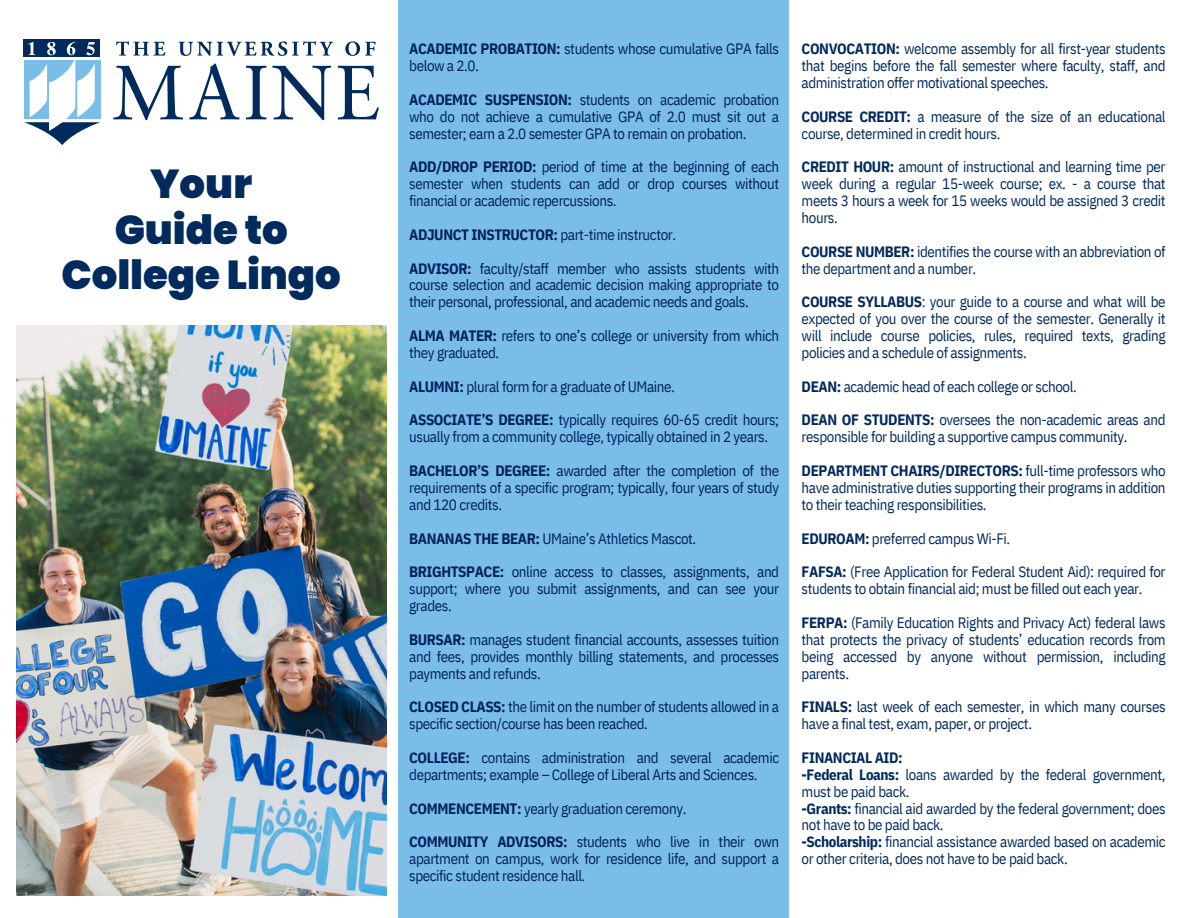
<style>
.page{position:relative;width:1188px;height:918px;background:#fff}
.page>*{position:absolute;margin:0;border:0;box-sizing:border-box;transform-origin:0 0}
.t1{font:900 40.35px/45.3px "Poppins";color:#002b5c;text-align:center}
.t2{font:15px/16.8px "IBM Plex Sans Cond";letter-spacing:-.025em;color:#00295c}
.t3{font:15px/16.8px "IBM Plex Sans Cond";letter-spacing:-.025em;color:#002060;text-align:justify}
.t4{font:700 15px "IBM Plex Sans Cond";letter-spacing:-.025em;color:#00295c}
.s1{font-weight:700}
</style>
<div class="page">
<div style="left:399px;top:0;width:390px;height:918px;background:#79bde8"></div>
<svg style="left:113px;top:66px;width:70px;height:54px"></svg>
<svg style="left:189px;top:64px;width:50px;height:55px"></svg>
<svg style="left:246px;top:66px;width:20px;height:53px"></svg>
<svg style="left:273px;top:66px;width:58px;height:54px"></svg>
<svg style="left:338px;top:66px;width:41px;height:53px"></svg>
<svg style="left:116px;top:41px;width:49px;height:15px"></svg>
<svg style="left:178px;top:41px;width:155px;height:15px"></svg>
<svg style="left:345px;top:41px;width:31px;height:15px"></svg>
<div style="left:24px;top:40px;width:76px;height:17px;background:#002b5c"></div>
<svg style="left:24px;top:42px;width:76px;height:103px"></svg>
<img style="left:16px;top:326px;width:370px;height:570px">
<p class="t1" style="left:62px;top:162px;width:281px">Your<br>Guide to<br>College Lingo</p>
<h1 class="t3" style="left:409px;top:40px;width:371px"><span class="s1">ACADEMIC PROBATION:</span> students whose cumulative GPA falls below a 2.0.</h1>
<p class="t3" style="left:409px;top:91px;width:371px"><span class="s1">ACADEMIC SUSPENSION:</span> students on academic probation who do not achieve a cumulative GPA of 2.0 must sit out a semester; earn a 2.0 semester GPA to remain on probation.</p>
<p class="t3" style="left:409px;top:158px;width:371px"><span class="s1">ADD/DROP PERIOD:</span> period of time at the beginning of each semester when students can add or drop courses without financial or academic repercussions.</p>
<p class="t3" style="left:409px;top:226px;width:268px"><span class="s1">ADJUNCT INSTRUCTOR:</span> part-time instructor.</p>
<p class="t3" style="left:409px;top:260px;width:371px"><span class="s1">ADVISOR:</span> faculty/staff member who assists students with course selection and academic decision making appropriate to their personal, professional, and academic needs and goals.</p>
<p class="t3" style="left:409px;top:327px;width:371px"><span class="s1">ALMA MATER:</span> refers to one’s college or university from which they graduated.</p>
<p class="t3" style="left:409px;top:378px;width:267px"><span class="s1">ALUMNI:</span> plural form for a graduate of UMaine.</p>
<p class="t3" style="left:409px;top:411px;width:371px"><span class="s1">ASSOCIATE’S DEGREE:</span> typically requires 60-65 credit hours; usually from a community college, typically obtained in 2 years.</p>
<p class="t3" style="left:409px;top:462px;width:371px"><span class="s1">BACHELOR’S DEGREE:</span> awarded after the completion of the requirements of a specific program; typically, four years of study and 120 credits.</p>
<p class="t3" style="left:409px;top:530px;width:289px"><span class="s1">BANANAS THE BEAR:</span> UMaine’s Athletics Mascot.</p>
<p class="t3" style="left:409px;top:563px;width:371px"><span class="s1">BRIGHTSPACE:</span> online access to classes, assignments, and support; where you submit assignments, and can see your grades.</p>
<p class="t3" style="left:409px;top:631px;width:371px"><span class="s1">BURSAR:</span> manages student financial accounts, assesses tuition and fees, provides monthly billing statements, and processes payments and refunds.</p>
<p class="t3" style="left:409px;top:698px;width:371px"><span class="s1">CLOSED CLASS:</span> the limit on the number of students allowed in a specific section/course has been reached.</p>
<p class="t3" style="left:409px;top:749px;width:371px"><span class="s1">COLLEGE:</span> contains administration and several academic departments; example – College of Liberal Arts and Sciences.</p>
<p class="t3" style="left:409px;top:800px;width:279px"><span class="s1">COMMENCEMENT:</span> yearly graduation ceremony.</p>
<p class="t3" style="left:409px;top:833px;width:371px"><span class="s1">COMMUNITY ADVISORS:</span> students who live in their own apartment on campus, work for residence life, and support a specific student residence hall.</p>
<p class="t2" style="left:802px;top:40px;width:365px;text-align:justify"><span class="s1">CONVOCATION:</span> welcome assembly for all first-year students that begins before the fall semester where faculty, staff, and administration offer motivational speeches.</p>
<p class="t2" style="left:802px;top:108px;width:365px"><span class="s1">COURSE CREDIT:</span> a measure of the size of an educational course, determined in credit hours.</p>
<p class="t2" style="left:802px;top:158px;width:365px;text-align:justify"><span class="s1">CREDIT HOUR:</span> amount of instructional and learning time per week during a regular 15-week course; ex. - a course that meets 3 hours a week for 15 weeks would be assigned 3 credit hours.</p>
<p class="t2" style="left:802px;top:243px;width:365px"><span class="s1">COURSE NUMBER:</span> identifies the course with an abbreviation of the department and a number.</p>
<p class="t2" style="left:802px;top:293px;width:365px;text-align:justify"><span class="s1">COURSE SYLLABUS</span>: your guide to a course and what will be expected of you over the course of the semester. Generally it will include course policies, rules, required texts, grading policies and a schedule of assignments.</p>
<p class="t2" style="left:802px;top:378px;width:277px"><span class="s1">DEAN:</span> academic head of each college or school.</p>
<p class="t2" style="left:802px;top:411px;width:365px"><span class="s1">DEAN OF STUDENTS:</span> oversees the non-academic areas and responsible for building a supportive campus community.</p>
<p class="t2" style="left:802px;top:462px;width:365px;text-align:justify"><span class="s1">DEPARTMENT CHAIRS/DIRECTORS:</span> full-time professors who have administrative duties supporting their programs in addition to their teaching responsibilities.</p>
<p class="t2" style="left:802px;top:530px;width:210px"><span class="s1">EDUROAM:</span> preferred campus Wi-Fi.</p>
<p class="t2" style="left:802px;top:563px;width:365px"><span class="s1">FAFSA:</span> (Free Application for Federal Student Aid): required for students to obtain financial aid; must be filled out each year.</p>
<p class="t2" style="left:802px;top:614px;width:365px;text-align:justify"><span class="s1">FERPA:</span> (Family Education Rights and Privacy Act) federal laws that protects the privacy of students’ education records from being accessed by anyone without permission, including parents.</p>
<p class="t2" style="left:802px;top:698px;width:365px"><span class="s1">FINALS:</span> last week of each semester, in which many courses have a final test, exam, paper, or project.</p>
<p class="t4" style="left:802px;top:748px;width:103px">FINANCIAL AID:</p>
<p class="t2" style="left:802px;top:766px;width:365px"><span class="s1">-Federal Loans:</span> loans awarded by the federal government, must be paid back.</p>
<p class="t2" style="left:802px;top:800px;width:365px"><span class="s1">-Grants:</span> financial aid awarded by the federal government; does not have to be paid back.</p>
<p class="t2" style="left:802px;top:833px;width:365px"><span class="s1">-Scholarship:</span> financial assistance awarded based on academic or other criteria, does not have to be paid back.</p>
</div>
